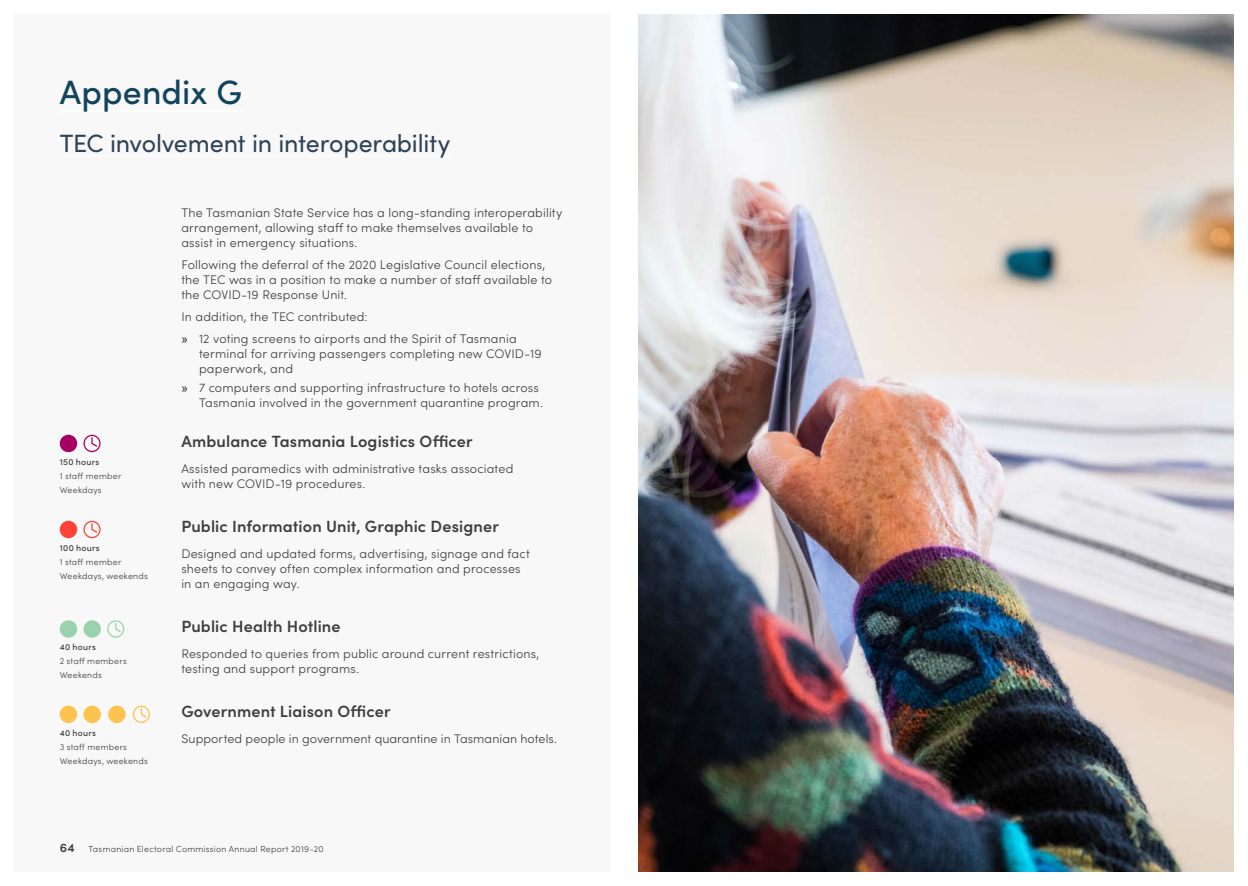
<style>
.page{position:relative;width:1248px;height:886px;background:#fff}
.page>*{position:absolute;margin:0;border:0;box-sizing:border-box;transform-origin:0 0}
.Heading_2{font:500 33.75px "Sofia Pro";letter-spacing:.005em;color:#12455c}
.Breakout_Box{font:25px "Sofia Pro";letter-spacing:-.01em;color:#2e4355}
.t1{font:600 16.25px "Sofia Pro";letter-spacing:.005em;color:#3e3e3f}
.Body{font:300 12.5px/15px "Sofia Pro";letter-spacing:.015em;color:#3e3e3f}
.t2{font:600 12.5px "Sofia Pro";color:#3e3e3f}
.Footnotes{font:300 8.75px "Sofia Pro";letter-spacing:.03em;color:#3e3e3f}
.Footnotes-2{font:500 8.75px "Sofia Pro";letter-spacing:.03em;color:#3e3e3f}
.s1{font-weight:600}
</style>
<div class="page">
<div style="left:14px;top:14px;width:595px;height:858px;background:#f8f8f8"></div>
<img style="left:638px;top:15px;width:594px;height:856px">
<hr style="left:60px;top:110px;width:182px;height:3px;background:#fff">
<hr style="left:60px;top:155px;width:390px;height:2px;background:#fff">
<svg style="left:83px;top:435px;width:18px;height:17px"></svg>
<div style="left:60px;top:435px;width:17px;height:17px;background:#a70063;border-radius:50%"></div>
<svg style="left:83px;top:521px;width:18px;height:17px"></svg>
<div style="left:60px;top:521px;width:17px;height:17px;background:#ff4338;border-radius:50%"></div>
<svg style="left:107px;top:620px;width:17px;height:18px"></svg>
<div style="left:60px;top:620px;width:17px;height:18px;background:#9ad2ae;border-radius:50%"></div>
<div style="left:83px;top:620px;width:18px;height:18px;background:#9ad2ae;border-radius:50%"></div>
<svg style="left:133px;top:705px;width:17px;height:18px"></svg>
<div style="left:60px;top:705px;width:17px;height:18px;background:#fec24f;border-radius:50%"></div>
<div style="left:83px;top:705px;width:18px;height:18px;background:#fec24f;border-radius:50%"></div>
<div style="left:108px;top:705px;width:18px;height:18px;background:#fec24f;border-radius:50%"></div>
<p class="Heading_2" style="left:60px;top:67px;width:184px">Appendix G</p>
<p class="Breakout_Box" style="left:60px;top:125px;width:392px">TEC involvement in interoperability</p>
<p class="Footnotes-2" style="left:60px;top:455px;width:41px">150 hours</p>
<p class="Footnotes" style="left:60px;top:470px;width:63px">1 staff member</p>
<p class="Footnotes" style="left:60px;top:484px;width:43px">Weekdays</p>
<p class="Footnotes-2" style="left:60px;top:541px;width:42px">100 hours</p>
<p class="Footnotes" style="left:60px;top:555px;width:63px">1 staff member</p>
<p class="Footnotes" style="left:60px;top:569px;width:90px">Weekdays, weekends</p>
<p class="Footnotes-2" style="left:60px;top:641px;width:38px">40 hours</p>
<p class="Footnotes" style="left:60px;top:655px;width:69px">2 staff members</p>
<p class="Footnotes" style="left:60px;top:669px;width:44px">Weekends</p>
<p class="Footnotes-2" style="left:60px;top:726px;width:38px">40 hours</p>
<p class="Footnotes" style="left:60px;top:740px;width:69px">3 staff members</p>
<p class="Footnotes" style="left:60px;top:754px;width:90px">Weekdays, weekends</p>
<p class="Body" style="left:181px;top:204px;width:382px">The Tasmanian State Service has a long-standing interoperability arrangement, allowing staff to make themselves available to assist in emergency situations.</p>
<p class="Body" style="left:181px;top:256px;width:372px">Following the deferral of the 2020 Legislative Council elections, the TEC was in a position to make a number of staff available to the COVID-19 Response Unit.</p>
<p class="Body" style="left:181px;top:308px;width:188px">In addition, the TEC contributed:</p>
<p class="Body" style="left:199px;top:330px;width:344px;text-indent:-18px"><span class="s1">»</span> 12 voting screens to airports and the Spirit of Tasmania terminal for arriving passengers completing new COVID-19 paperwork, and</p>
<p class="Body" style="left:199px;top:379px;width:345px;text-indent:-18px"><span class="s1">»</span> 7 computers and supporting infrastructure to hotels across<br>Tasmania involved in the government quarantine program.</p>
<h3 class="t1" style="left:181px;top:429px;width:293px">Ambulance Tasmania Logistics Officer</h3>
<p class="Body" style="left:181px;top:460px;width:333px">Assisted paramedics with administrative tasks associated with new COVID-19 procedures.</p>
<h3 class="t1" style="left:181px;top:514px;width:319px">Public Information Unit, Graphic Designer</h3>
<p class="Body" style="left:181px;top:545px;width:350px">Designed and updated forms, advertising, signage and fact sheets to convey often complex information and processes in an engaging way.</p>
<h3 class="t1" style="left:181px;top:614px;width:161px">Public Health Hotline</h3>
<p class="Body" style="left:181px;top:645px;width:359px">Responded to queries from public around current restrictions, testing and support programs.</p>
<h3 class="t1" style="left:181px;top:699px;width:211px">Government Liaison Officer</h3>
<p class="Body" style="left:181px;top:730px;width:377px">Supported people in government quarantine in Tasmanian hotels.</p>
<p class="t2" style="left:60px;top:838px;width:17px">64</p>
<p class="Footnotes" style="left:89px;top:842px;width:236px">Tasmanian Electoral Commission Annual Report 2019-20</p>
</div>
